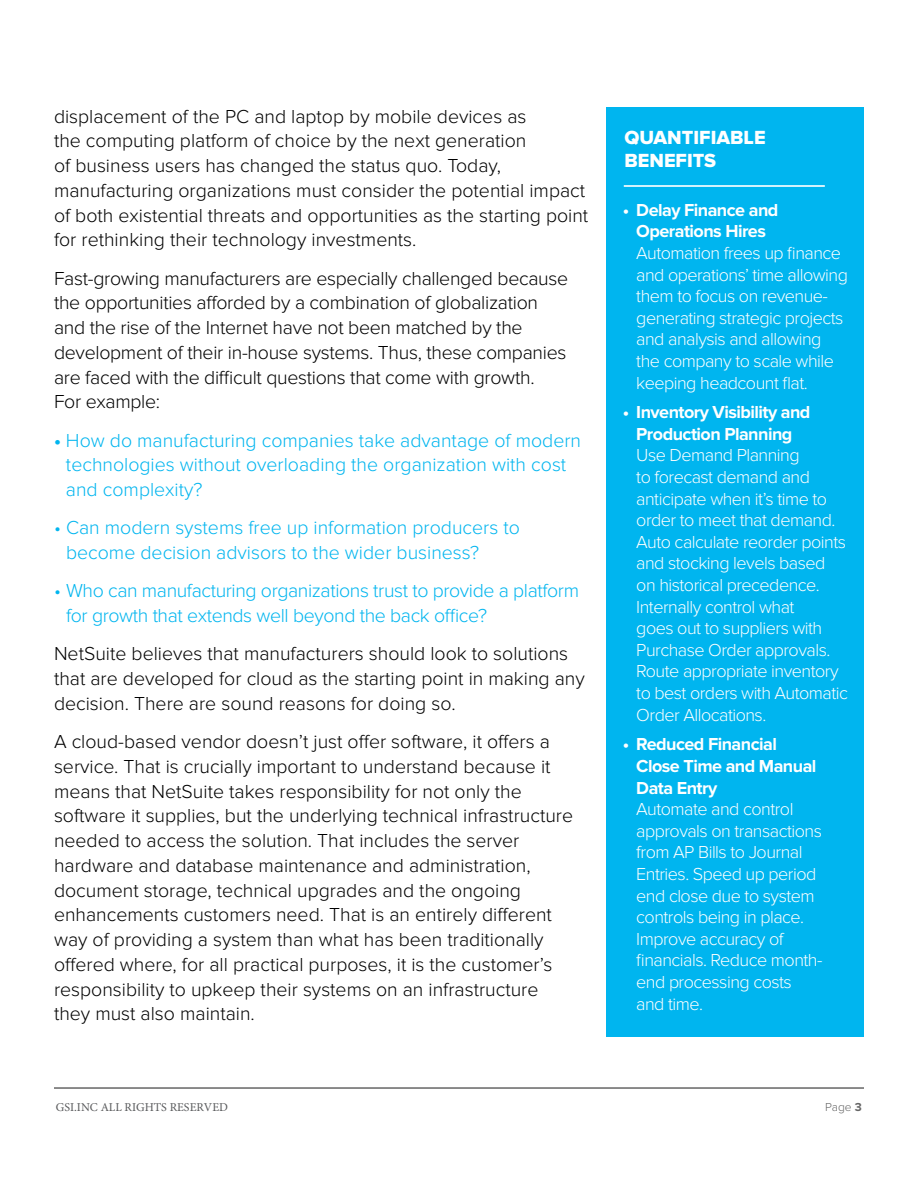
<style>
.page{position:relative;width:918px;height:1188px;background:#fff}
.page>*{position:absolute;margin:0;border:0;box-sizing:border-box;transform-origin:0 0}
.t1{font:19.65px/23.7px "Proxima Nova Extrabld";color:#fff}
.Body{font:300 19.5px/24.8px "Proxima Nova";color:#000}
.t2{font:300 19.5px/24.8px "Proxima Nova";color:#00b5ef}
.t3{font:300 19.5px/24.8px "Proxima Nova";letter-spacing:-.02em;color:#00b5ef}
.t4{font:300 18px/21.6px "Proxima Nova";letter-spacing:-.03em;color:#fff}
.t5{font:12px "Minion Pro";color:#58595b}
.t6{font:300 12px "Proxima Nova";color:#666}
.s1{font-weight:700}
</style>
<div class="page">
<hr style="left:54px;top:1087px;width:810px;height:2px;background:#666">
<div style="left:606px;top:108px;width:258px;height:929px;background:#00b5ef"></div>
<hr style="left:624px;top:185px;width:201px;height:2px;background:#fff">
<p class="Body" style="left:54px;top:104px;width:536px">displacement of the PC and laptop by mobile devices as<br>the computing platform of choice by the next generation<br>of business users has changed the status quo. Today, manufacturing organizations must consider the potential impact of both existential threats and opportunities as the starting point for rethinking their technology investments.</p>
<p class="Body" style="left:54px;top:266px;width:516px">Fast-growing manufacturers are especially challenged because the opportunities afforded by a combination of globalization and the rise of the Internet have not been matched by the development of their in-house systems. Thus, these companies are faced with the difficult questions that come with growth.<br>For example:</p>
<p class="t2" style="left:66px;top:428px;width:517px;text-indent:-12px"><span class="s1">•</span> How do manufacturing companies take advantage of modern technologies without overloading the organization with cost and complexity?</p>
<p class="t2" style="left:66px;top:516px;width:455px;text-indent:-12px">• Can modern systems free up information producers to become decision advisors to the wider business?</p>
<p class="t3" style="left:66px;top:579px;width:515px;text-indent:-12px">• Who can manufacturing organizations trust to provide a platform for growth that extends well beyond the back office?</p>
<p class="Body" style="left:54px;top:642px;width:532px">NetSuite believes that manufacturers should look to solutions that are developed for cloud as the starting point in making any decision. There are sound reasons for doing so.</p>
<p class="Body" style="left:54px;top:730px;width:521px">A cloud-based vendor doesn’t just offer software, it offers a service. That is crucially important to understand because it means that NetSuite takes responsibility for not only the software it supplies, but the underlying technical infrastructure needed to access the solution. That includes the server hardware and database maintenance and administration, document storage, technical upgrades and the ongoing enhancements customers need. That is an entirely different way of providing a system than what has been traditionally offered where, for all practical purposes, it is the customer’s responsibility to upkeep their systems on an infrastructure they must also maintain.</p>
<p class="t1" style="left:624px;top:126px;width:143px">QUANTIFIABLE<br>BENEFITS</p>
<p class="t4" style="left:636px;top:199px;width:213px;text-indent:-14px"><span class="s1">• Delay Finance and<br>Operations Hires<br></span>Automation frees up finance and operations’ time allowing them to focus on revenue&shy;generating strategic projects and analysis and allowing the company to scale while keeping headcount flat.</p>
<p class="t4" style="left:636px;top:402px;width:213px;text-indent:-14px"><span class="s1">• Inventory Visibility and<br>Production Planning<br></span>Use Demand Planning<br>to forecast demand and anticipate when it’s time to order to meet that demand.<br>Auto calculate reorder points and stocking levels based on historical precedence.<br>Internally control what<br>goes out to suppliers with<br>Purchase Order approvals.<br>Route appropriate inventory to best orders with Automatic<br>Order Allocations.</p>
<p class="t4" style="left:636px;top:734px;width:188px;text-indent:-14px"><span class="s1">• Reduced Financial<br>Close Time and Manual<br>Data Entry<br></span>Automate and control approvals on transactions from AP Bills to Journal<br>Entries. Speed up period end close due to system controls being in place.<br>Improve accuracy of financials. Reduce month&shy;end processing costs and time.</p>
<p class="t5" style="left:56px;top:1099px;width:174px">GSI.INC ALL RIGHTS RESERVED</p>
<p class="t6" style="left:825px;top:1100px;width:38px">Page <span class="s1">3</span></p>
</div>
